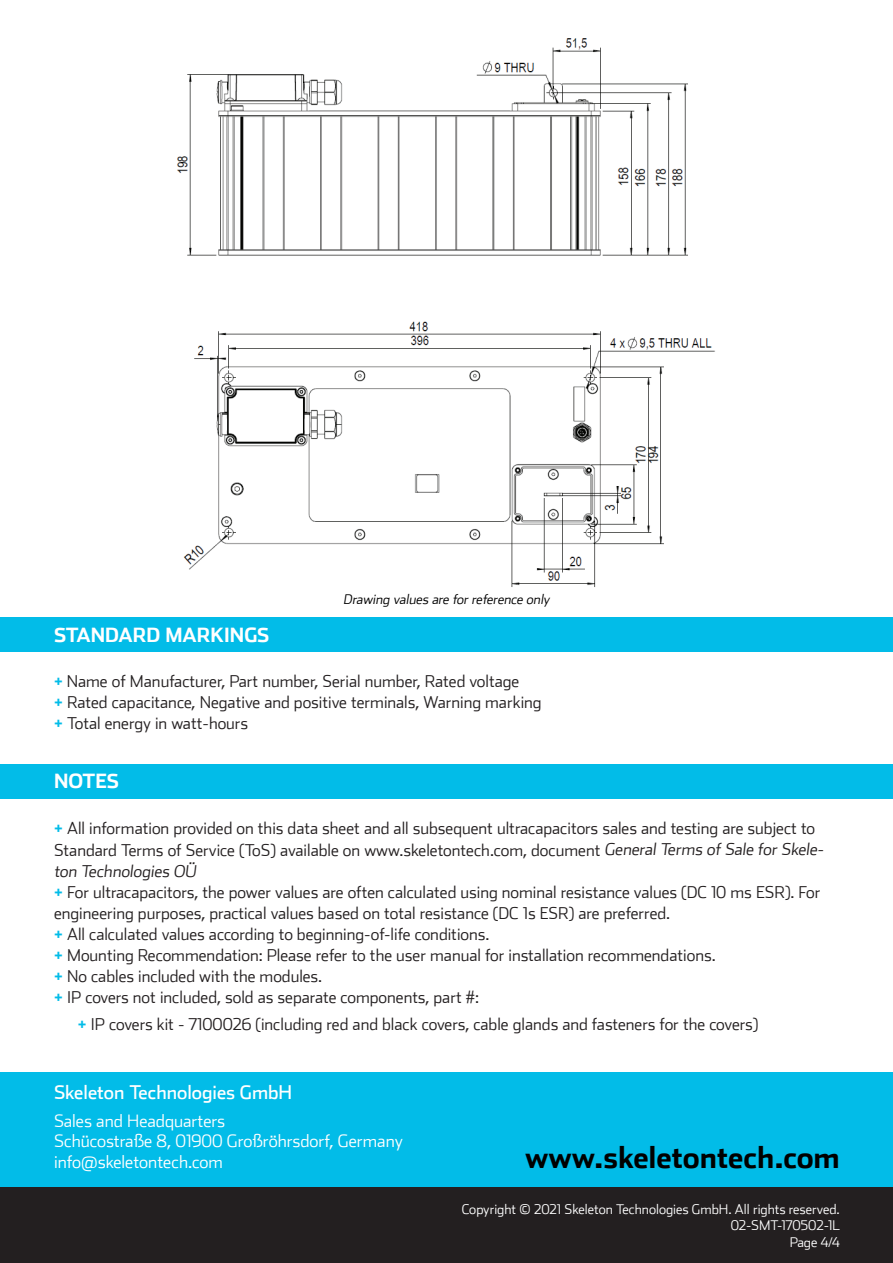
<style>
.page{position:relative;width:893px;height:1263px;background:#fff}
.page>*{position:absolute;margin:0;border:0;box-sizing:border-box;transform-origin:0 0}
.t1{font:700 29.4px "Stainless";color:#000}
.t2{font:700 19.5px "Stainless";color:#fff}
.t3{font:18.75px "Stainless";color:#fff}
.t4{font:300 17.25px/20.4px "Stainless";color:#fff}
.t5{font:300 16.5px/21px "Stainless";color:#231f20}
.t6{font:300 13.5px/16.5px "Stainless";color:#fff;text-align:right}
.t7{font:italic 300 13.5px "Stainless";color:#000}
.s1{font-weight:700;color:#02bce8}
</style>
<div class="page">
<div style="left:0;top:1178px;width:893px;height:85px;background:#231f20"></div>
<div style="left:0;top:1072px;width:893px;height:114px;background:#02bce8"></div>
<div style="left:0;top:765px;width:893px;height:34px;background:#02bce8"></div>
<div style="left:0;top:618px;width:893px;height:34px;background:#02bce8"></div>
<img style="left:177px;top:38px;width:538px;height:549px">
<p class="t2" style="left:54px;top:623px;width:217px">STANDARD MARKINGS</p>
<p class="t7" style="left:343px;top:592px;width:210px">Drawing values are for reference only</p>
<p class="t5" style="left:54px;top:671px;width:489px"><span class="s1">+</span> Name of Manufacturer, Part number, Serial number, Rated voltage<br><span class="s1">+</span> Rated capacitance, Negative and positive terminals, Warning marking <span class="s1">+</span> Total energy in watt-hours</p>
<p class="t2" style="left:54px;top:768px;width:67px">NOTES</p>
<p class="t5" style="left:54px;top:818px;width:774px"><span class="s1">+</span> All information provided on this data sheet and all subsequent ultracapacitors sales and testing are subject to Standard Terms of Service (ToS) available on www.skeletontech.com, document General Terms of Sale for Skele&shy;ton Technologies OÜ<br><span class="s1">+</span> For ultracapacitors, the power values are often calculated using nominal resistance values (DC 10 ms ESR). For engineering purposes, practical values based on total resistance (DC 1s ESR) are preferred.<br><span class="s1">+</span> All calculated values according to beginning-of-life conditions.<br><span class="s1">+</span> Mounting Recommendation: Please refer to the user manual for installation recommendations.<br><span class="s1">+</span> No cables included with the modules.<br><span class="s1">+</span> IP covers not included, sold as separate components, part #:</p>
<p class="t5" style="left:78px;top:1013px;width:682px"><span class="s1">+</span> IP covers kit - 7100026 (including red and black covers, cable glands and fasteners for the covers)</p>
<p class="t3" style="left:54px;top:1081px;width:240px">Skeleton Technologies GmbH</p>
<p class="t4" style="left:54px;top:1110px;width:350px">Sales and Headquarters<br>Schücostraße 8, 01900 Großröhrsdorf, Germany info@skeletontech.com</p>
<h1 class="t1" style="left:525px;top:1139px;width:316px">www.skeletontech.com</h1>
<p class="t6" style="left:462px;top:1200px;width:379px">Copyright © 2021 Skeleton Technologies GmbH. All rights reserved.<br>02-SMT-170502-1L<br>Page 4/4</p>
</div>
